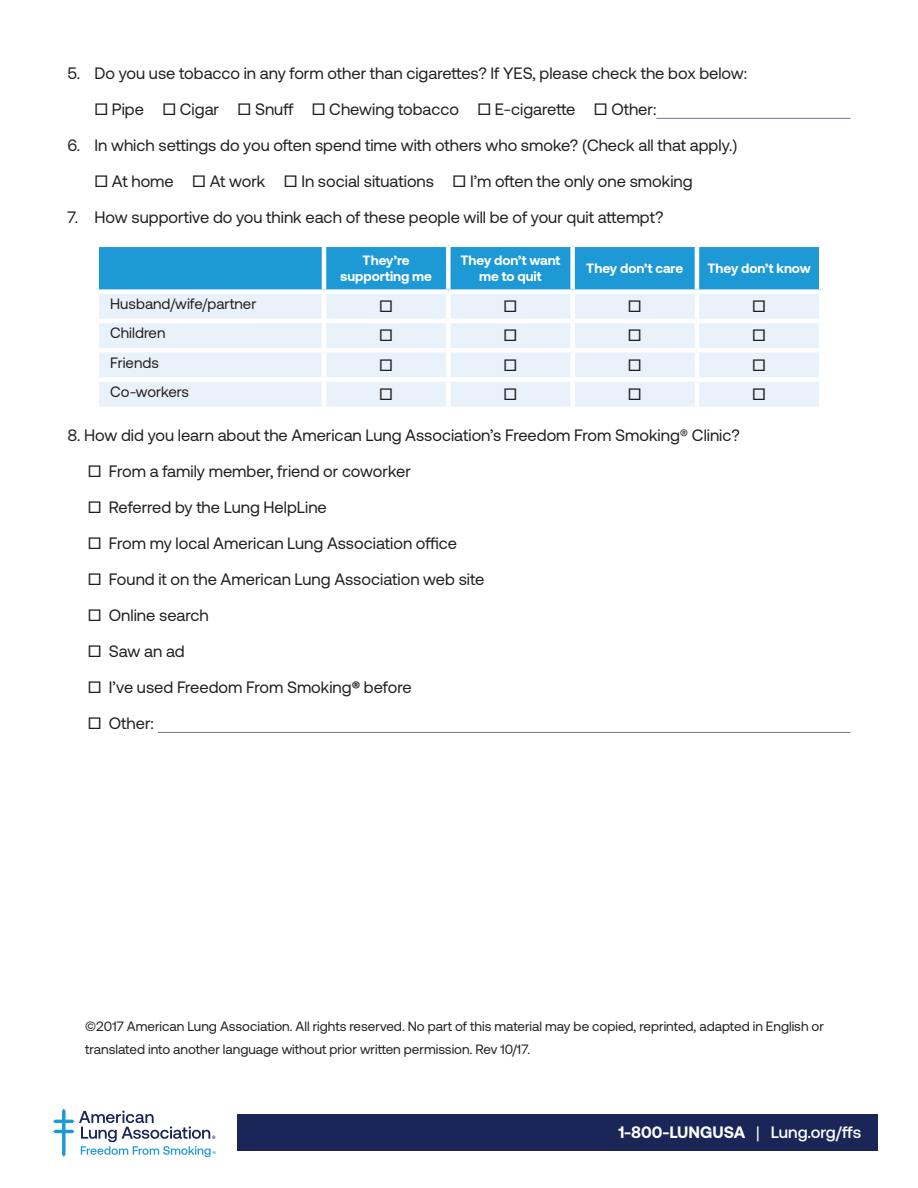
<style>
.page{position:relative;width:918px;height:1188px;background:#fff}
.page>*{position:absolute;margin:0;border:0;box-sizing:border-box;transform-origin:0 0}
.t1{font:16.5px "Aeonik";color:#231f20}
.t2{font:700 16.5px "Aeonik";color:#fff}
.t3{font:15px "Aeonik";color:#231f20}
.t4{font:13.5px/22.5px "Aeonik";color:#231f20}
.t5{font:700 13.5px/16.5px "Aeonik";color:#fff;text-align:center}
.s1{font-weight:700}
.s2{font-weight:400}
.s3{font-weight:500}
</style>
<div class="page">
<hr style="left:656px;top:118px;width:194px;height:1px;background:#777494">
<hr style="left:158px;top:732px;width:693px;height:1px;background:#777494">
<div style="left:99px;top:247px;width:720px;height:42px;background:#1d99d6"></div>
<div style="left:99px;top:294px;width:720px;height:113px;background:#e9f2fa"></div>
<hr style="left:322px;top:247px;width:4px;height:42px;background:#fff">
<div style="left:446px;top:247px;width:5px;height:42px;background:#fff"></div>
<div style="left:570px;top:247px;width:5px;height:42px;background:#fff"></div>
<hr style="left:695px;top:247px;width:4px;height:42px;background:#fff">
<hr style="left:322px;top:294px;width:4px;height:25px;background:#fff">
<div style="left:446px;top:294px;width:5px;height:25px;background:#fff"></div>
<div style="left:570px;top:294px;width:5px;height:25px;background:#fff"></div>
<hr style="left:695px;top:294px;width:4px;height:25px;background:#fff">
<hr style="left:94px;top:319px;width:230px;height:4px;background:#fff">
<hr style="left:324px;top:319px;width:124px;height:4px;background:#fff">
<hr style="left:322px;top:323px;width:4px;height:25px;background:#fff">
<hr style="left:448px;top:319px;width:125px;height:4px;background:#fff">
<div style="left:446px;top:323px;width:5px;height:25px;background:#fff"></div>
<hr style="left:573px;top:319px;width:124px;height:4px;background:#fff">
<div style="left:570px;top:323px;width:5px;height:25px;background:#fff"></div>
<hr style="left:697px;top:319px;width:127px;height:4px;background:#fff">
<hr style="left:695px;top:323px;width:4px;height:25px;background:#fff">
<div style="left:94px;top:348px;width:230px;height:5px;background:#fff"></div>
<div style="left:324px;top:348px;width:124px;height:5px;background:#fff"></div>
<hr style="left:322px;top:353px;width:4px;height:24px;background:#fff">
<div style="left:448px;top:348px;width:125px;height:5px;background:#fff"></div>
<div style="left:446px;top:353px;width:5px;height:24px;background:#fff"></div>
<div style="left:573px;top:348px;width:124px;height:5px;background:#fff"></div>
<div style="left:570px;top:353px;width:5px;height:24px;background:#fff"></div>
<div style="left:697px;top:348px;width:127px;height:5px;background:#fff"></div>
<hr style="left:695px;top:353px;width:4px;height:24px;background:#fff">
<div style="left:94px;top:377px;width:230px;height:5px;background:#fff"></div>
<div style="left:324px;top:377px;width:124px;height:5px;background:#fff"></div>
<hr style="left:322px;top:382px;width:4px;height:25px;background:#fff">
<div style="left:448px;top:377px;width:125px;height:5px;background:#fff"></div>
<div style="left:446px;top:382px;width:5px;height:25px;background:#fff"></div>
<div style="left:573px;top:377px;width:124px;height:5px;background:#fff"></div>
<div style="left:570px;top:382px;width:5px;height:25px;background:#fff"></div>
<div style="left:697px;top:377px;width:127px;height:5px;background:#fff"></div>
<hr style="left:695px;top:382px;width:4px;height:25px;background:#fff">
<div style="left:237px;top:1114px;width:641px;height:37px;background:#1a2658"></div>
<svg style="left:53px;top:1109px;width:163px;height:48px"></svg>
<p class="t1" style="left:68px;top:64px;width:681px">5. Do you use tobacco in any form other than cigarettes? If YES, please check the box below:</p>
<p class="t1" style="left:94px;top:100px;width:563px">□ Pipe □ Cigar □ Snuff □ Chewing tobacco □ E-cigarette □ Other:</p>
<p class="t1" style="left:68px;top:136px;width:672px">6. In which settings do you often spend time with others who smoke? (Check all that apply.)</p>
<p class="t1" style="left:94px;top:172px;width:600px">□ At home □ At work □ In social situations □ I’m often the only one smoking</p>
<p class="t1" style="left:67px;top:208px;width:598px">7. How supportive do you think each of these people will be of your quit attempt?</p>
<p class="t5" style="left:340px;top:252px;width:93px">They’re supporting me</p>
<p class="t5" style="left:460px;top:252px;width:102px">They don’t want me to quit</p>
<p class="t5" style="left:586px;top:260px;width:98px">They don’t care</p>
<p class="t5" style="left:707px;top:260px;width:105px">They don’t know</p>
<p class="t3" style="left:110px;top:295px;width:148px">Husband/wife/partner</p>
<p class="t1" style="left:379px;top:297px;width:15px">□</p>
<p class="t1" style="left:504px;top:297px;width:15px">□</p>
<p class="t1" style="left:628px;top:297px;width:15px">□</p>
<p class="t1" style="left:752px;top:297px;width:15px">□</p>
<p class="t3" style="left:110px;top:325px;width:57px">Children</p>
<p class="t1" style="left:379px;top:327px;width:15px">□</p>
<p class="t1" style="left:504px;top:327px;width:15px">□</p>
<p class="t1" style="left:628px;top:327px;width:15px">□</p>
<p class="t1" style="left:752px;top:327px;width:15px">□</p>
<p class="t3" style="left:110px;top:354px;width:50px">Friends</p>
<p class="t1" style="left:379px;top:356px;width:15px">□</p>
<p class="t1" style="left:504px;top:356px;width:15px">□</p>
<p class="t1" style="left:628px;top:356px;width:15px">□</p>
<p class="t1" style="left:752px;top:356px;width:15px">□</p>
<p class="t3" style="left:110px;top:383px;width:80px">Co-workers</p>
<p class="t1" style="left:379px;top:385px;width:15px">□</p>
<p class="t1" style="left:504px;top:385px;width:15px">□</p>
<p class="t1" style="left:628px;top:385px;width:15px">□</p>
<p class="t1" style="left:752px;top:385px;width:15px">□</p>
<p class="t1" style="left:68px;top:426px;width:674px">8. How did you learn about the American Lung Association’s Freedom From Smoking® Clinic?</p>
<p class="t1" style="left:88px;top:462px;width:325px">□ From a family member, friend or coworker</p>
<p class="t1" style="left:88px;top:498px;width:241px">□ Referred by the Lung HelpLine</p>
<p class="t1" style="left:88px;top:534px;width:371px">□ From my local American Lung Association office</p>
<p class="t1" style="left:88px;top:570px;width:398px">□ Found it on the American Lung Association web site</p>
<p class="t1" style="left:88px;top:606px;width:123px">□ Online search</p>
<p class="t1" style="left:88px;top:642px;width:99px">□ Saw an ad</p>
<p class="t1" style="left:88px;top:678px;width:325px">□ I’ve used Freedom From Smoking<span class="s1">®</span> before</p>
<p class="t1" style="left:88px;top:714px;width:68px">□ Other:</p>
<p class="t4" style="left:85px;top:1015px;width:740px">©2017 American Lung Association. All rights reserved. No part of this material may be copied, reprinted, adapted in English or translated into another language without prior written permission. Rev 10/17.</p>
<p class="t2" style="left:618px;top:1123px;width:244px">1-800-LUNGUSA <span class="s2">|</span> <span class="s3">Lung.org/ffs</span></p>
</div>
